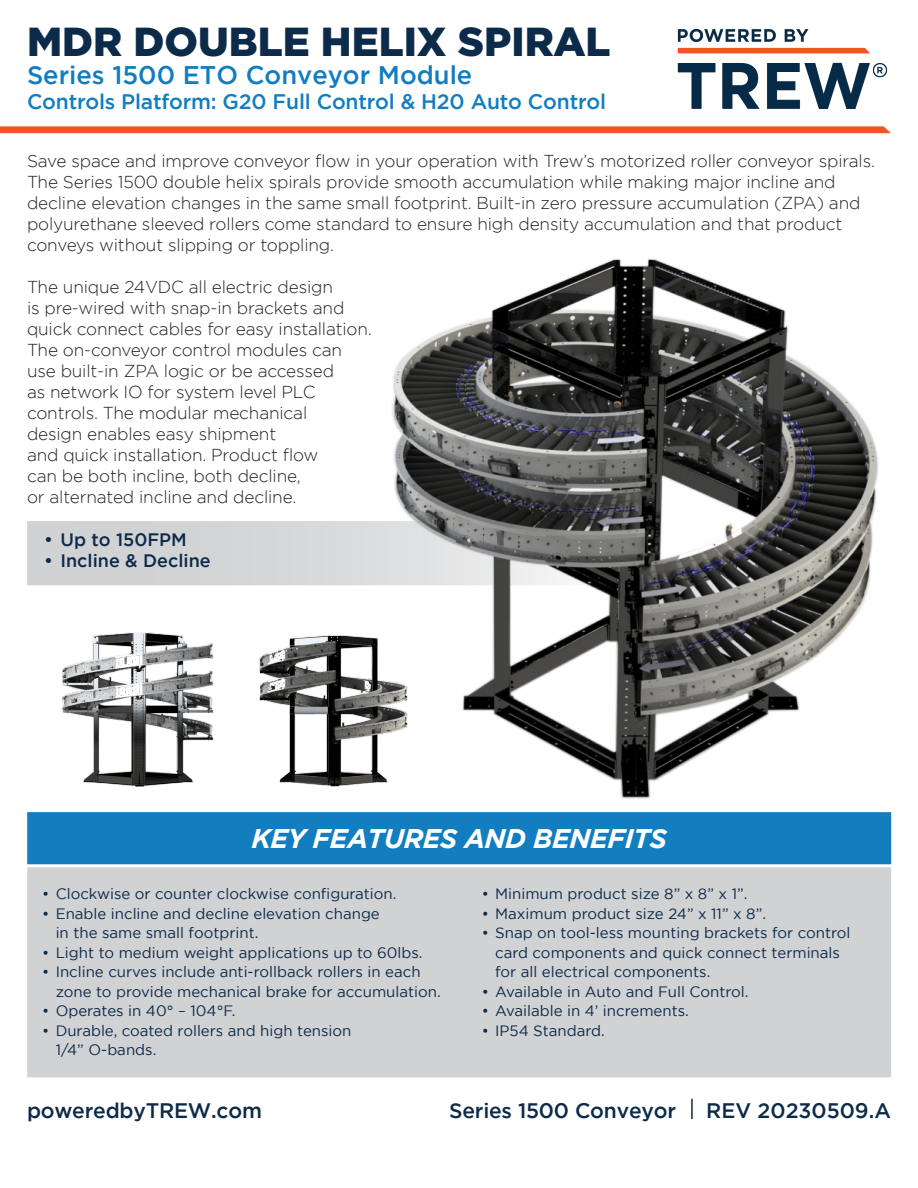
<style>
.page{position:relative;width:918px;height:1188px;background:#fff}
.page>*{position:absolute;margin:0;border:0;box-sizing:border-box;transform-origin:0 0}
.t1{font:900 40.5px "Gotham";color:#0c2a49}
.t2{font:italic 700 27px "Gotham";letter-spacing:-.02em;color:#fff}
.t3{font:500 25.5px "Gotham";color:#127dbf}
.t4{font:500 21px "Gotham";letter-spacing:-.01em;color:#0c2a49}
.t5{font:500 21px "Gotham";letter-spacing:-.01em;color:#127dbf}
.t6{font:500 18px "Gotham";color:#0c2a49}
.t7{font:300 17.25px/21px "Gotham";letter-spacing:-.01em;color:#231f20}
.t8{font:15px/19.5px "Gotham";color:#0c2a49}
</style>
<div class="page">
<hr style="left:691px;top:1099px;width:2px;height:20px;background:#0c2a49">
<img style="left:677px;top:28px;width:211px;height:81px">
<img style="left:61px;top:632px;width:153px;height:155px">
<img style="left:259px;top:635px;width:115px;height:152px">
<div style="left:27px;top:521px;width:347px;height:64px;background:#d3d4d6"></div>
<div style="left:28px;top:868px;width:862px;height:209px;background:#d1d2d4"></div>
<div style="left:27px;top:867px;width:864px;height:210px;border:2px solid #d1d2d4"></div>
<div style="left:28px;top:813px;width:862px;height:51px;background:#127dbf"></div>
<img style="left:374px;top:259px;width:510px;height:554px">
<svg style="left:0;top:126px;width:891px;height:7px;background:#f05e32"></svg>
<p class="t1" style="left:27px;top:18px;width:585px">MDR DOUBLE HELIX SPIRAL</p>
<p class="t3" style="left:27px;top:61px;width:447px">Series 1500 ETO Conveyor Module</p>
<p class="t5" style="left:27px;top:90px;width:581px">Controls Platform: G20 Full Control &amp; H20 Auto Control</p>
<p class="t7" style="left:27px;top:150px;width:850px">Save space and improve conveyor flow in your operation with Trew’s motorized roller conveyor spirals.<br>The Series 1500 double helix spirals provide smooth accumulation while making major incline and decline elevation changes in the same small footprint. Built-in zero pressure accumulation (ZPA) and polyurethane sleeved rollers come standard to ensure high density accumulation and that product conveys without slipping or toppling.</p>
<p class="t7" style="left:27px;top:276px;width:346px">The unique 24VDC all electric design<br>is pre-wired with snap-in brackets and quick connect cables for easy installation.<br>The on-conveyor control modules can use built-in ZPA logic or be accessed<br>as network IO for system level PLC controls. The modular mechanical<br>design enables easy shipment<br>and quick installation. Product flow<br>can be both incline, both decline,<br>or alternated incline and decline.</p>
<p class="t6" style="left:44px;top:530px;width:144px">• Up to 150FPM</p>
<p class="t6" style="left:44px;top:551px;width:168px">• Incline &amp; Decline</p>
<p class="t2" style="left:252px;top:823px;width:417px">KEY FEATURES AND BENEFITS</p>
<p class="t8" style="left:42px;top:884px;width:356px">• Clockwise or counter clockwise configuration.</p>
<p class="t8" style="left:56px;top:903px;width:326px;text-indent:-14px">• Enable incline and decline elevation change in the same small footprint.</p>
<p class="t8" style="left:42px;top:942px;width:382px">• Light to medium weight applications up to 60lbs.</p>
<p class="t8" style="left:56px;top:962px;width:387px;text-indent:-14px">• Incline curves include anti-rollback rollers in each zone to provide mechanical brake for accumulation.</p>
<p class="t8" style="left:42px;top:1001px;width:195px">• Operates in 40° – 104°F.</p>
<p class="t8" style="left:56px;top:1020px;width:297px;text-indent:-14px">• Durable, coated rollers and high tension<br>1/4” O-bands.</p>
<p class="t8" style="left:482px;top:884px;width:267px">• Minimum product size 8” x 8” x 1”.</p>
<p class="t8" style="left:482px;top:903px;width:286px">• Maximum product size 24” x 11” x 8”.</p>
<p class="t8" style="left:495px;top:923px;width:357px;text-indent:-14px">• Snap on tool-less mounting brackets for control card components and quick connect terminals for all electrical components.</p>
<p class="t8" style="left:482px;top:981px;width:268px">• Available in Auto and Full Control.</p>
<p class="t8" style="left:482px;top:1001px;width:209px">• Available in 4’ increments.</p>
<p class="t8" style="left:482px;top:1020px;width:125px">• IP54 Standard.</p>
<p class="t4" style="left:27px;top:1098px;width:236px">poweredbyTREW.com</p>
<p class="t4" style="left:449px;top:1098px;width:228px">Series 1500 Conveyor</p>
<p class="t4" style="left:706px;top:1098px;width:186px">REV 20230509.A</p>
</div>
